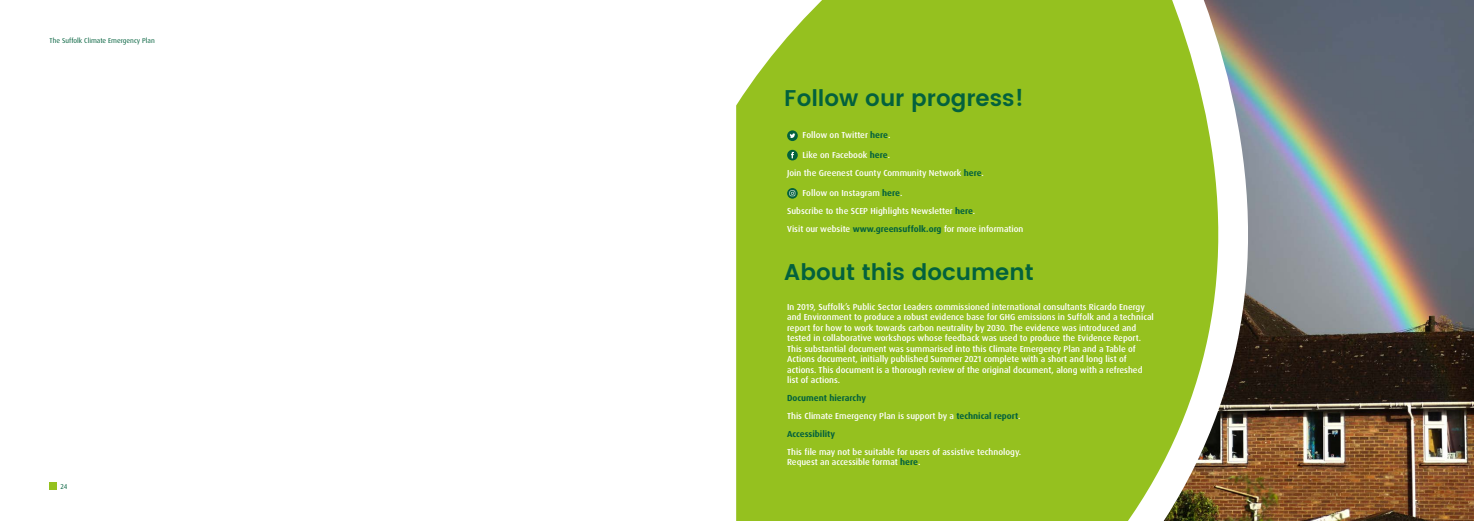
<style>
.page{position:relative;width:1474px;height:521px;background:#fff}
.page>*{position:absolute;margin:0;border:0;box-sizing:border-box;transform-origin:0 0}
.t1{font:600 22.75px "Poppins";color:#03613d}
.t2{font:500 8.75px/10.5px "Dax Pro";color:#fff}
.t3{font:700 8.75px/17.9px "Dax Pro";color:#03613d}
.t4{font:7px "Dax Pro";color:#03613d}
.s1{font-weight:700;color:#03613d}
.s2{font-weight:500;color:#fff}
</style>
<div class="page">
<div style="left:50px;top:482px;width:7px;height:8px;background:#95c11f"></div>
<img style="left:1290px;top:0;width:183px;height:521px">
<div style="left:736px;top:0;width:139px;height:521px;background:#95c11f"></div>
<svg style="left:875px;top:0;width:415px;height:521px;background:#97b838"></svg>
<div style="left:787px;top:130px;width:10px;height:11px;background:#03613d;border-radius:5px"></div>
<svg style="left:789px;top:133px;width:6px;height:5px"></svg>
<div style="left:787px;top:150px;width:10px;height:10px;background:#03613d;border-radius:5px"></div>
<svg style="left:791px;top:152px;width:3px;height:6px"></svg>
<svg style="left:787px;top:188px;width:10px;height:11px"></svg>
<svg style="left:789px;top:190px;width:6px;height:6px"></svg>
<p class="t4" style="left:50px;top:36px;width:107px">The Suffolk Climate Emergency Plan</p>
<p class="t4" style="left:61px;top:482px;width:8px">24</p>
<h1 class="t1" style="left:784px;top:81px;width:241px">Follow our progress!</h1>
<p class="t2" style="left:802px;top:130px;width:89px">Follow on Twitter <span class="s1">here</span>.</p>
<p class="t2" style="left:787px;top:146px;width:198px;line-height:17.9px;text-indent:15px">Like on Facebook <span class="s1">here</span>.<br>Join the Greenest County Community Network <span class="s1">here</span>.</p>
<p class="t2" style="left:787px;top:184px;width:238px;line-height:17.9px;text-indent:15px">Follow on Instagram <span class="s1">here</span>.<br>Subscribe to the SCEP Highlights Newsletter <span class="s1">here</span>.<br>Visit our website <span class="s1">www.greensuffolk.org</span> for more information</p>
<h1 class="t1" style="left:784px;top:255px;width:251px">About this document</h1>
<p class="t2" style="left:787px;top:301px;width:368px">In 2019, Suffolk’s Public Sector Leaders commissioned international consultants Ricardo Energy and Environment to produce a robust evidence base for GHG emissions in Suffolk and a technical report for how to work towards carbon neutrality by 2030. The evidence was introduced and tested in collaborative workshops whose feedback was used to produce the Evidence Report.<br>This substantial document was summarised into this Climate Emergency Plan and a Table of Actions document, initially published Summer 2021 complete with a short and long list of actions. This document is a thorough review of the original document, along with a refreshed list of actions.</p>
<p class="t3" style="left:787px;top:389px;width:235px">Document hierarchy<br><span class="s2">This Climate Emergency Plan is support by a</span> technical report<span class="s2">.<br></span>Accessibility</p>
<p class="t2" style="left:787px;top:446px;width:235px">This file may not be suitable for users of assistive technology.<br>Request an accessible format <span class="s1">here</span>.</p>
</div>
